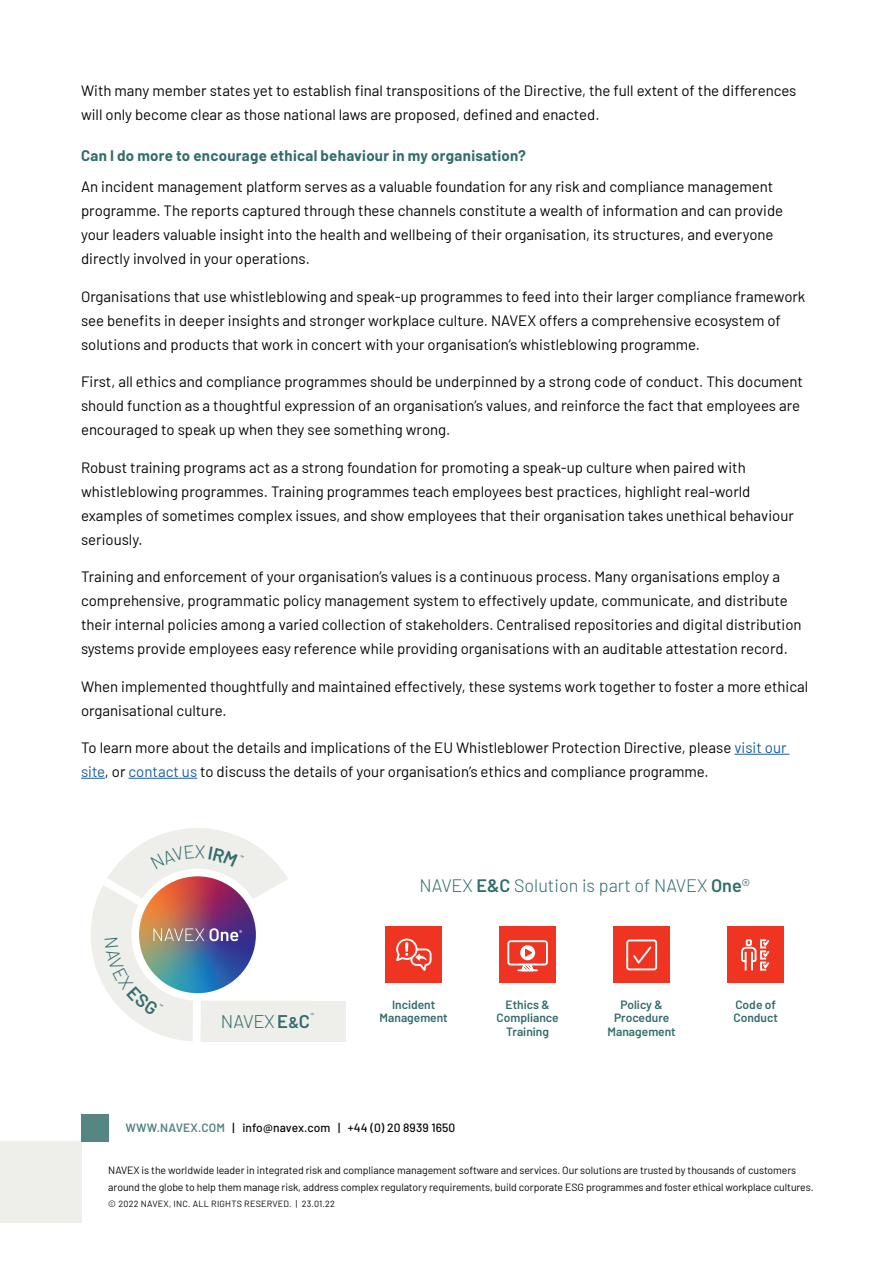
<style>
.page{position:relative;width:893px;height:1263px;background:#fff}
.page>*{position:absolute;margin:0;border:0;box-sizing:border-box;transform-origin:0 0}
.t1{font:300 18.45px "Barlow";letter-spacing:-.02em;color:#326c6b}
.t2{font:300 18px "Barlow";color:#326c6b}
.t3{font:15px/24px "Barlow";color:#040503}
.t4{font:700 15px "Barlow";letter-spacing:.02em;color:#326c6b}
.t5{font:600 12px/13.5px "Barlow";color:#326c6b;text-align:center}
.t6{font:500 12px "Barlow";letter-spacing:.01em;color:#040503}
.t7{font:10.5px/16.5px "Barlow";letter-spacing:-.005em;color:#040503}
.t8{font:9px "Barlow";letter-spacing:.025em;color:#040503}
.t9{font:600 5.4px "Barlow";color:#326c6b}
.s1{color:#175d9e}
.s2{font-weight:600}
.s3{font-weight:600;font-size:15.6px}
.s4{font-weight:600;color:#548683}
</style>
<div class="page">
<div style="left:0;top:1141px;width:81px;height:81px;background:#eeeeeb"></div>
<div style="left:81px;top:1114px;width:27px;height:27px;background:#548683"></div>
<hr style="left:734px;top:754px;width:55px;height:1px;background:#175d9e">
<svg style="left:81px;top:778px;width:24px;height:1px"></svg>
<hr style="left:129px;top:778px;width:68px;height:1px;background:#175d9e">
<div style="left:201px;top:1001px;width:145px;height:40px;background:#eeeeeb"></div>
<div style="left:385px;top:926px;width:57px;height:57px;background:#ef3522"></div>
<svg style="left:396px;top:938px;width:36px;height:33px"></svg>
<div style="left:499px;top:926px;width:57px;height:57px;background:#ef3522"></div>
<div style="left:507px;top:940px;width:41px;height:25px;border:2px solid #fff;border-radius:2px"></div>
<svg style="left:518px;top:945px;width:19px;height:27px"></svg>
<div style="left:613px;top:926px;width:57px;height:57px;background:#ef3522"></div>
<svg style="left:633px;top:946px;width:19px;height:18px"></svg>
<div style="left:626px;top:939px;width:31px;height:31px;border:2px solid #fff;border-radius:2px"></div>
<div style="left:727px;top:926px;width:57px;height:57px;background:#ef3522"></div>
<svg style="left:741px;top:939px;width:29px;height:32px"></svg>
<img style="left:91px;top:828px;width:197px;height:213px">
<p class="t3" style="left:81px;top:77px;width:717px">With many member states yet to establish final transpositions of the Directive, the full extent of the differences will only become clear as those national laws are proposed, defined and enacted.</p>
<p class="t4" style="left:81px;top:145px;width:447px">Can I do more to encourage ethical behaviour in my organisation?</p>
<p class="t3" style="left:81px;top:173px;width:704px">An incident management platform serves as a valuable foundation for any risk and compliance management programme. The reports captured through these channels constitute a wealth of information and can provide your leaders valuable insight into the health and wellbeing of their organisation, its structures, and everyone directly involved in your operations.</p>
<p class="t3" style="left:81px;top:283px;width:726px">Organisations that use whistleblowing and speak-up programmes to feed into their larger compliance framework see benefits in deeper insights and stronger workplace culture. NAVEX offers a comprehensive ecosystem of solutions and products that work in concert with your organisation’s whistleblowing programme.</p>
<p class="t3" style="left:81px;top:368px;width:724px">First, all ethics and compliance programmes should be underpinned by a strong code of conduct. This document should function as a thoughtful expression of an organisation’s values, and reinforce the fact that employees are encouraged to speak up when they see something wrong.</p>
<p class="t3" style="left:81px;top:454px;width:714px">Robust training programs act as a strong foundation for promoting a speak-up culture when paired with whistleblowing programmes. Training programmes teach employees best practices, highlight real-world examples of sometimes complex issues, and show employees that their organisation takes unethical behaviour seriously.</p>
<p class="t3" style="left:81px;top:563px;width:722px">Training and enforcement of your organisation’s values is a continuous process. Many organisations employ a comprehensive, programmatic policy management system to effectively update, communicate, and distribute their internal policies among a varied collection of stakeholders. Centralised repositories and digital distribution systems provide employees easy reference while providing organisations with an auditable attestation record.</p>
<p class="t3" style="left:81px;top:673px;width:729px">When implemented thoughtfully and maintained effectively, these systems work together to foster a more ethical organisational culture.</p>
<p class="t3" style="left:81px;top:734px;width:707px">To learn more about the details and implications of the EU Whistleblower Protection Directive, please <span class="s1">visit our site</span>, or <span class="s1">contact us</span> to discuss the details of your organisation’s ethics and compliance programme.</p>
<p class="t9" style="left:310px;top:1011px;width:5px">™</p>
<p class="t1" style="left:221px;top:1008px;width:91px">NAVEX<span class="s2">E</span><span class="s3">&amp;</span><span class="s2">C</span></p>
<p class="t2" style="left:419px;top:873px;width:332px">NAVEX <span class="s2">E&amp;C</span> Solution is part of NAVEX <span class="s2">One</span>®</p>
<p class="t5" style="left:380px;top:996px;width:70px">Incident<br>Management</p>
<p class="t5" style="left:497px;top:996px;width:64px">Ethics &amp;<br>Compliance<br>Training</p>
<p class="t5" style="left:608px;top:996px;width:70px">Policy &amp;<br>Procedure<br>Management</p>
<p class="t5" style="left:733px;top:996px;width:46px;text-align:left">Code of<br>Conduct</p>
<p class="t6" style="left:126px;top:1119px;width:331px"><span class="s4">WWW.NAVEX.COM</span> | info@navex.com | +44 (0) 20 8939 1650</p>
<p class="t7" style="left:108px;top:1161px;width:707px">NAVEX is the worldwide leader in integrated risk and compliance management software and services. Our solutions are trusted by thousands of customers around the globe to help them manage risk, address complex regulatory requirements, build corporate ESG programmes and foster ethical workplace cultures.</p>
<p class="t8" style="left:108px;top:1197px;width:228px">© 2022 NAVEX, INC. ALL RIGHTS RESERVED. | 23.01.22</p>
</div>
